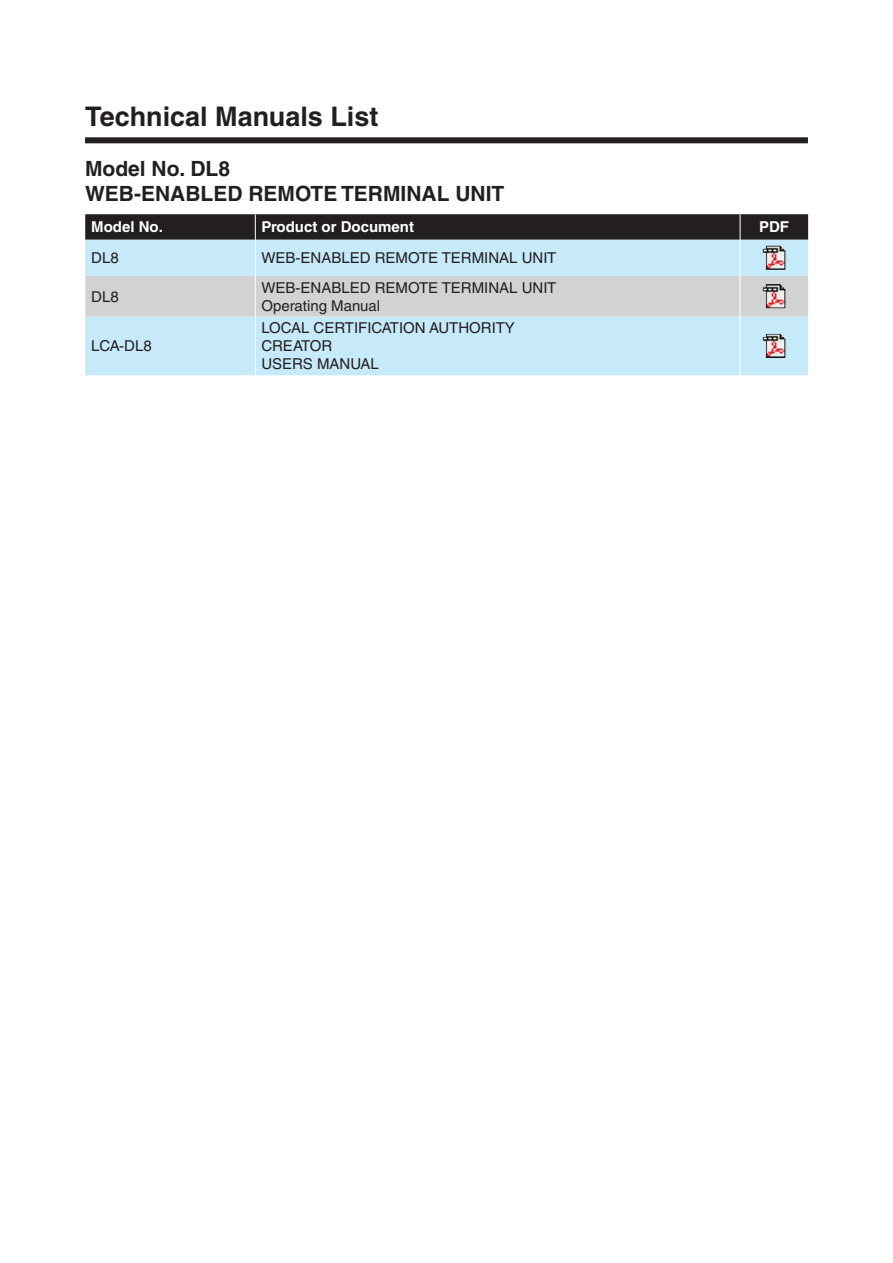
<style>
.page{position:relative;width:893px;height:1263px;background:#fff}
.page>*{position:absolute;margin:0;border:0;box-sizing:border-box;transform-origin:0 0}
.t1{font:700 27px "Helvetica LT Std";color:#231f20}
.t2{font:700 21px/25.2px "Helvetica LT Std";color:#231f20}
.t3{font:15px/18px "Helvetica LT Std";color:#231f20}
.t4{font:700 15px "Helvetica LT Std";color:#fff}
</style>
<div class="page">
<div style="left:85px;top:240px;width:723px;height:135px;background:#c6eafa"></div>
<div style="left:85px;top:276px;width:723px;height:41px;background:#d1d2d4"></div>
<svg style="left:85px;top:214px;width:723px;height:26px;background:#282526"></svg>
<hr style="left:255px;top:240px;width:1px;height:36px;background:#fff">
<hr style="left:740px;top:240px;width:1px;height:36px;background:#fff">
<hr style="left:255px;top:276px;width:1px;height:41px;background:#fff">
<hr style="left:740px;top:276px;width:1px;height:41px;background:#fff">
<hr style="left:255px;top:317px;width:1px;height:58px;background:#fff">
<hr style="left:740px;top:317px;width:1px;height:58px;background:#fff">
<img style="left:763px;top:246px;width:22px;height:24px">
<img style="left:763px;top:284px;width:22px;height:24px">
<img style="left:763px;top:334px;width:22px;height:24px">
<div style="left:85px;top:137px;width:723px;height:6px;background:#231f20"></div>
<h1 class="t1" style="left:85px;top:100px;width:295px">Technical Manuals List</h1>
<h2 class="t2" style="left:85px;top:156px;width:421px">Model No. DL8<br>WEB-ENABLED REMOTE TERMINAL UNIT</h2>
<p class="t4" style="left:91px;top:218px;width:73px">Model No.</p>
<p class="t4" style="left:261px;top:218px;width:154px">Product or Document</p>
<p class="t4" style="left:759px;top:218px;width:32px">PDF</p>
<p class="t3" style="left:91px;top:249px;width:29px">DL8</p>
<p class="t3" style="left:261px;top:249px;width:297px">WEB-ENABLED REMOTE TERMINAL UNIT</p>
<p class="t3" style="left:91px;top:287px;width:29px">DL8</p>
<p class="t3" style="left:261px;top:278px;width:297px">WEB-ENABLED REMOTE TERMINAL UNIT<br>Operating Manual</p>
<p class="t3" style="left:91px;top:337px;width:62px">LCA-DL8</p>
<p class="t3" style="left:261px;top:319px;width:255px">LOCAL CERTIFICATION AUTHORITY<br>CREATOR<br>USERS MANUAL</p>
</div>
